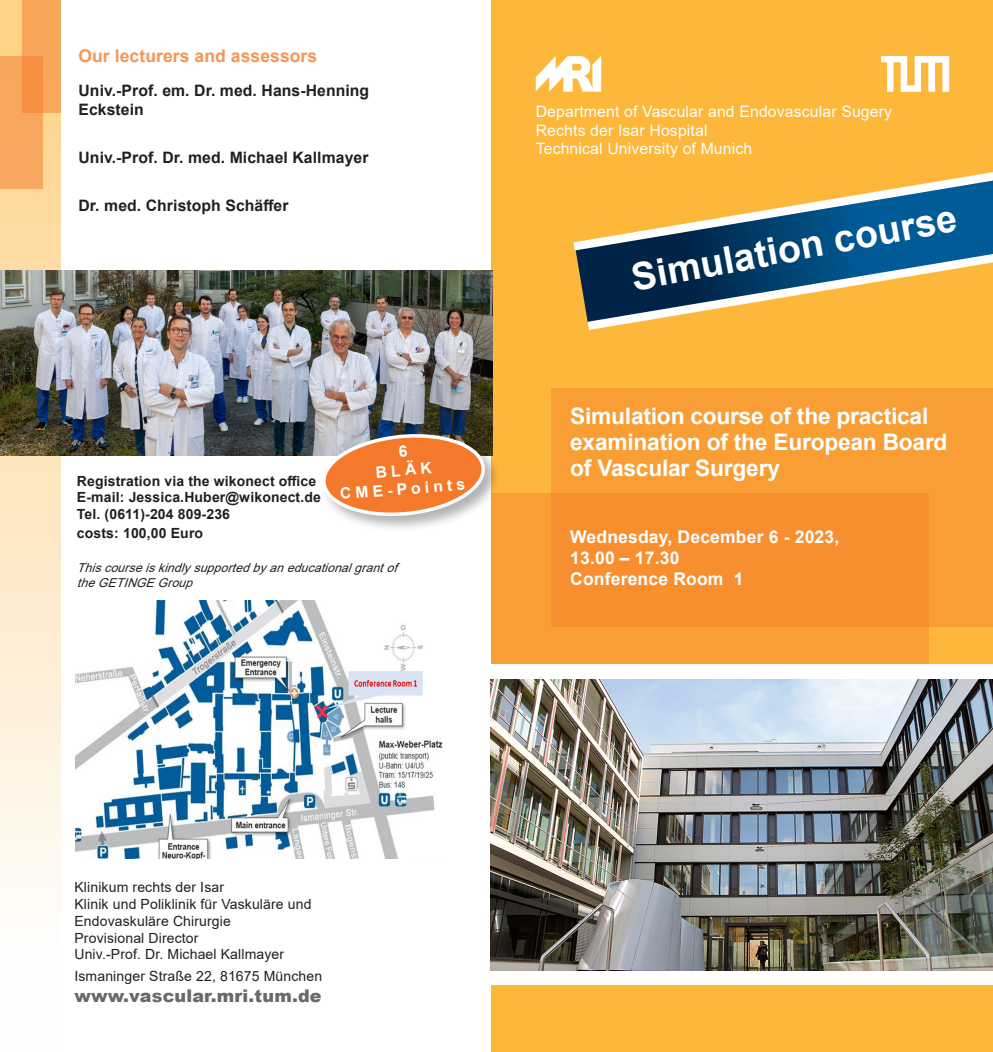
<style>
.page{position:relative;width:993px;height:1052px;background:#fff}
.page>*{position:absolute;margin:0;border:0;box-sizing:border-box;transform-origin:0 0}
.t1{font:700 37.62px "Arial";color:#fff}
.t2{font:700 22.75px/26.2px "Arial";letter-spacing:-.01em;color:#fff}
.t3{font:700 17.5px/21px "Arial";letter-spacing:.01em;color:#fff}
.t4{font:700 17.5px "Arial";letter-spacing:.005em;color:#f79554}
.t5{font:900 17.5px "Arial";letter-spacing:.01em;color:#69696c}
.t6{font:700 15.75px/18.9px "Arial";letter-spacing:.005em;color:#231f20}
.t7{font:15.75px/18.9px "Arial";letter-spacing:.01em;color:#fff}
.t8{font:700 15.75px/18.9px "Arial";color:#fff;text-align:center}
.t9{font:14px/16.8px "Arial";letter-spacing:.01em;color:#231f20}
.t10{font:700 14px/16.8px "Arial";letter-spacing:.01em;color:#231f20}
.t11{font:italic 12.25px/14.7px "Arial";color:#231f20}
</style>
<div class="page">
<div style="left:491px;top:0;width:501px;height:1052px;background:#fdb73b"></div>
<div style="left:551px;top:388px;width:441px;height:239px;background:#f99e34"></div>
<div style="left:491px;top:492px;width:437px;height:173px;background:linear-gradient(to right,#f89832,#f79030)"></div>
<svg style="left:535px;top:56px;width:66px;height:36px"></svg>
<svg style="left:881px;top:56px;width:67px;height:36px"></svg>
<div style="left:482px;top:664px;width:510px;height:15px;background:#fff"></div>
<div style="left:490px;top:970px;width:502px;height:15px;background:#fff"></div>
<svg style="left:573px;top:172px;width:419px;height:158px"></svg>
<svg style="left:0;top:0;width:61px;height:888px;background:#fde9c9"></svg>
<div style="left:22px;top:0;width:39px;height:112px;background:#f8a658"></div>
<svg style="left:0;top:56px;width:43px;height:132px;background:#f7a258"></svg>
<img style="left:0;top:270px;width:492px;height:185px">
<div style="left:320px;top:431px;width:181px;height:101px;background:#231f20;opacity:.34"></div>
<svg style="left:322px;top:432px;width:163px;height:85px;background:#e39360"></svg>
<img style="left:490px;top:679px;width:502px;height:291px">
<img style="left:76px;top:600px;width:367px;height:258px">
<p class="t4" style="left:78px;top:44px;width:240px">Our lecturers and assessors</p>
<p class="t6" style="left:78px;top:82px;width:292px">Univ.-Prof. em. Dr. med. Hans-Henning<br>Eckstein</p>
<p class="t6" style="left:78px;top:148px;width:291px">Univ.-Prof. Dr. med. Michael Kallmayer</p>
<p class="t6" style="left:78px;top:196px;width:211px">Dr. med. Christoph Schäffer</p>
<p class="t8" style="left:374px;top:444px;width:58px;rotate:-4deg">6<br>BLÄK</p>
<p class="t8" style="left:339px;top:484px;width:127px;rotate:-4deg">CME-Points</p>
<p class="t10" style="left:77px;top:472px;width:245px">Registration via the wikonect office<br>E-mail: Jessica.Huber@wikonect.de<br>Tel. (0611)-204 809-236</p>
<p class="t10" style="left:77px;top:525px;width:128px">costs: 100,00 Euro</p>
<p class="t11" style="left:77px;top:560px;width:327px">Thiscourseiskindlysupportedbyaneducationalgrantof theGETINGEGroup</p>
<p class="t7" style="left:535px;top:101px;width:358px">Department of Vascular and Endovascular Sugery<br>Rechts der Isar Hospital<br>Technical University of Munich</p>
<p class="t1" style="left:627px;top:250px;width:331px;rotate:-10deg">Simulation course</p>
<p class="t2" style="left:570px;top:403px;width:379px">Simulation course of the practical examination of the European Board of Vascular Surgery</p>
<p class="t3" style="left:570px;top:526px;width:270px">Wednesday, December 6 - 2023,<br>13.00 – 17.30<br>Conference Room 1</p>
<p class="t9" style="left:74px;top:879px;width:238px">Klinikum rechts der Isar<br>Klinik und Poliklinik für Vaskuläre und<br>Endovaskuläre Chirurgie<br>Provisional Director<br>Univ.-Prof. Dr. Michael Kallmayer</p>
<p class="t9" style="left:74px;top:968px;width:249px">Ismaninger Straße 22, 81675 München</p>
<p class="t5" style="left:74px;top:983px;width:248px">www.vascular.mri.tum.de</p>
</div>
